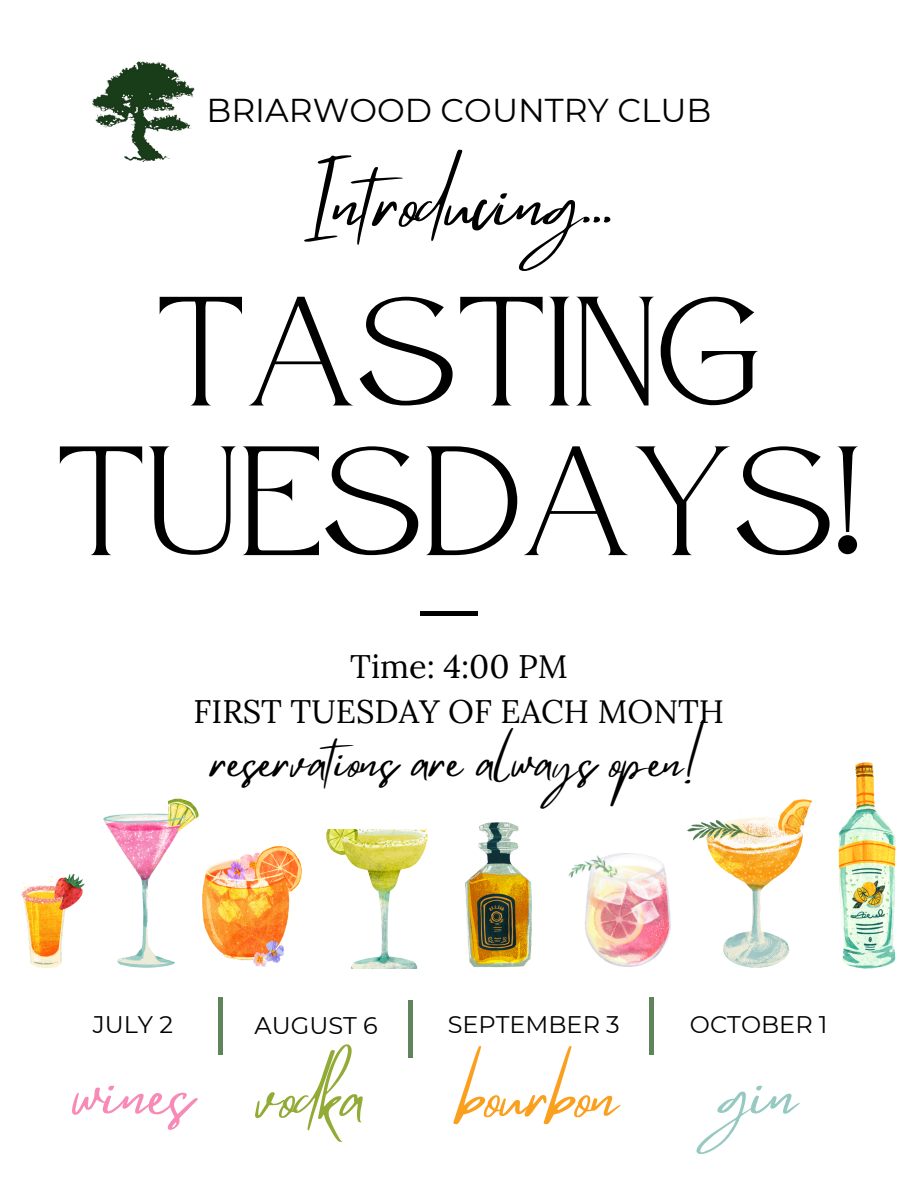
<style>
.page{position:relative;width:918px;height:1188px;background:#fff}
.page>*{position:absolute;margin:0;border:0;box-sizing:border-box;transform-origin:0 0}
.t1{font:155.25px/149.7px "Atteron";color:#000;text-align:center}
.t2{font:74.1px "Mistrully";color:#000}
.t3{font:65.1px "Mistrully";color:#faa01e}
.t4{font:65.1px "Mistrully";color:#f78ab7}
.t5{font:65.1px "Mistrully";color:#92ab36}
.t6{font:65.1px "Mistrully";color:#95c9c1}
.t7{font:48px "Mistrully";color:#000}
.t8{font:33px "Montserrat";color:#000}
.t9{font:32.55px/45px "Lora";color:#000;text-align:center}
.t10{font:24px "Montserrat";color:#000}
</style>
<div class="page">
<div style="left:420px;top:611px;width:57px;height:5px;background:#000"></div>
<img style="left:103px;top:798px;width:96px;height:169px">
<img style="left:688px;top:799px;width:124px;height:168px">
<img style="left:569px;top:853px;width:101px;height:114px">
<img style="left:326px;top:830px;width:102px;height:138px">
<img style="left:838px;top:762px;width:58px;height:206px">
<img style="left:21px;top:873px;width:63px;height:95px">
<img style="left:202px;top:847px;width:99px;height:120px">
<img style="left:466px;top:822px;width:66px;height:145px">
<div style="left:218px;top:998px;width:5px;height:57px;background:#5f845b"></div>
<div style="left:408px;top:1001px;width:5px;height:57px;background:#5f845b"></div>
<div style="left:649px;top:998px;width:5px;height:57px;background:#5f845b"></div>
<img style="left:92px;top:61px;width:103px;height:101px">
<p class="t8" style="left:206px;top:90px;width:507px">BRIARWOOD COUNTRY CLUB</p>
<p class="t2" style="left:305px;top:144px;width:309px">Introducing...</p>
<h3 class="t1" style="left:57px;top:277px;width:806px">TASTING<br>TUESDAYS!</h3>
<h3 class="t9" style="left:194px;top:643px;width:532px">Time: 4:00 PM<br>FIRST TUESDAY OF EACH MONTH</h3>
<h3 class="t7" style="left:211px;top:723px;width:497px">reservations are always open!</h3>
<p class="t10" style="left:93px;top:1010px;width:82px">JULY 2</p>
<p class="t10" style="left:255px;top:1011px;width:125px">AUGUST 6</p>
<p class="t10" style="left:448px;top:1010px;width:174px">SEPTEMBER 3</p>
<p class="t10" style="left:690px;top:1010px;width:139px">OCTOBER 1</p>
<p class="t4" style="left:72px;top:1042px;width:121px">wines</p>
<p class="t5" style="left:256px;top:1045px;width:111px">vodka</p>
<p class="t3" style="left:460px;top:1044px;width:159px">bourbon</p>
<h3 class="t6" style="left:721px;top:1042px;width:78px">gin</h3>
</div>
